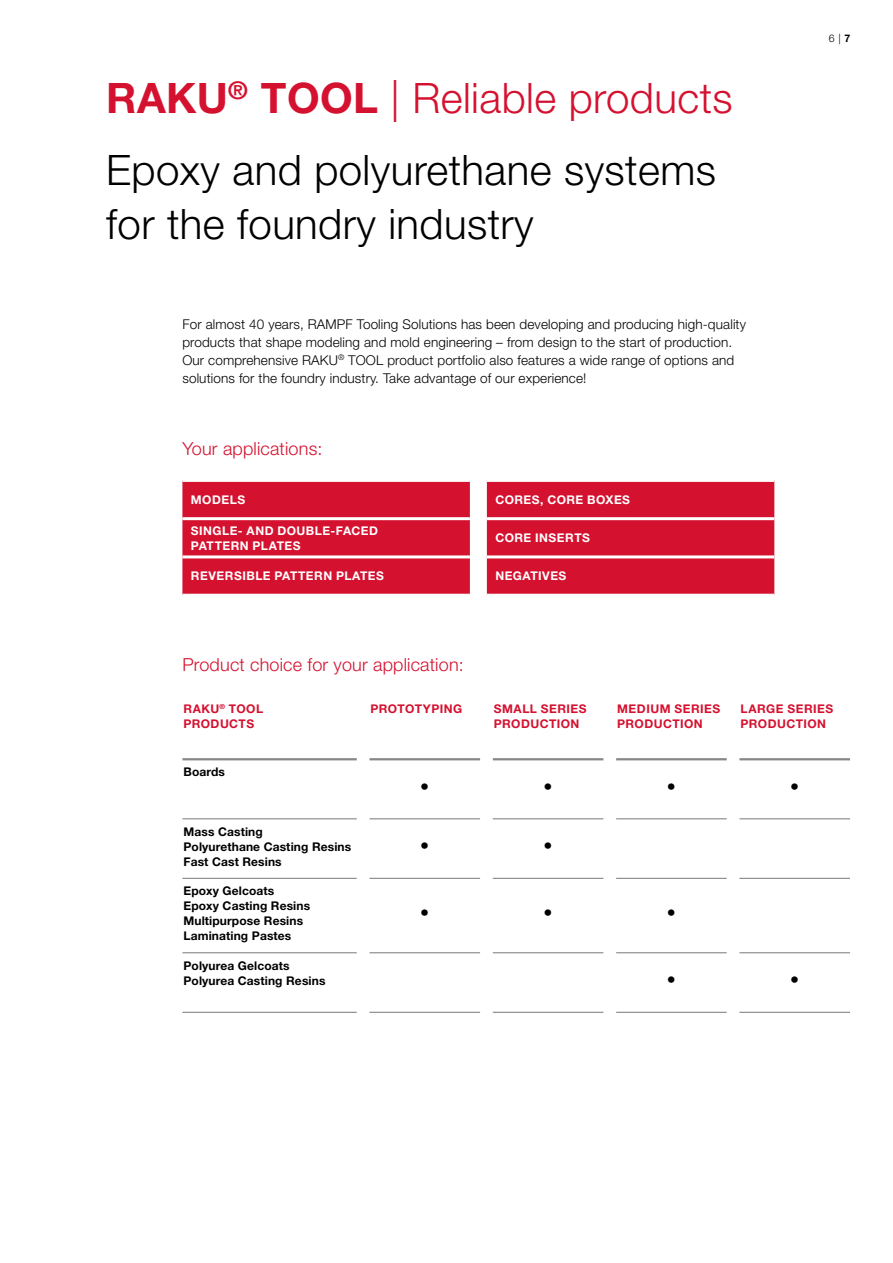
<style>
.page{position:relative;width:893px;height:1263px;background:#fff}
.page>*{position:absolute;margin:0;border:0;box-sizing:border-box;transform-origin:0 0}
.t1{font:300 42px/54px "Helvetica Neue LT Std";letter-spacing:.01em;color:#000}
.t2{font:300 42px "Helvetica Neue LT Std";letter-spacing:.01em;color:#d51130}
.t3{font:300 18px "Helvetica Neue LT Std";letter-spacing:.01em;color:#d51130}
.t4{font:700 18px "Helvetica Neue LT Std";color:#000}
.t5{font:300 13.5px/18px "Helvetica Neue LT Std";letter-spacing:.01em;color:#000}
.t6{font:700 12px/15px "Helvetica Neue LT Std";letter-spacing:.01em;color:#000}
.t7{font:700 12px/15px "Helvetica Neue LT Std";letter-spacing:.04em;color:#fff}
.t8{font:700 12px/15px "Helvetica Neue LT Std";letter-spacing:.04em;color:#d51130}
.t9{font:300 10.5px "Helvetica Neue LT Std";color:#000}
.s1{font-weight:700}
</style>
<div class="page">
<div style="left:182px;top:480px;width:592px;height:115px;background:#d51130"></div>
<hr style="left:182px;top:479px;width:288px;height:3px;background:#fff">
<hr style="left:182px;top:517px;width:288px;height:3px;background:#fff">
<hr style="left:182px;top:555px;width:288px;height:3px;background:#fff">
<hr style="left:182px;top:594px;width:288px;height:3px;background:#fff">
<hr style="left:487px;top:479px;width:287px;height:3px;background:#fff">
<hr style="left:487px;top:517px;width:287px;height:3px;background:#fff">
<hr style="left:487px;top:555px;width:287px;height:3px;background:#fff">
<hr style="left:487px;top:594px;width:287px;height:3px;background:#fff">
<hr style="left:182px;top:818px;width:175px;height:1px;background:#878787">
<hr style="left:182px;top:878px;width:175px;height:1px;background:#878787">
<hr style="left:182px;top:952px;width:175px;height:1px;background:#878787">
<hr style="left:182px;top:1012px;width:175px;height:1px;background:#878787">
<hr style="left:369px;top:818px;width:111px;height:1px;background:#878787">
<hr style="left:493px;top:818px;width:110px;height:1px;background:#878787">
<hr style="left:369px;top:878px;width:111px;height:1px;background:#878787">
<hr style="left:493px;top:878px;width:110px;height:1px;background:#878787">
<hr style="left:369px;top:952px;width:111px;height:1px;background:#878787">
<hr style="left:493px;top:952px;width:110px;height:1px;background:#878787">
<hr style="left:369px;top:1012px;width:111px;height:1px;background:#878787">
<hr style="left:493px;top:1012px;width:110px;height:1px;background:#878787">
<hr style="left:616px;top:818px;width:111px;height:1px;background:#878787">
<hr style="left:616px;top:878px;width:111px;height:1px;background:#878787">
<hr style="left:616px;top:952px;width:111px;height:1px;background:#878787">
<hr style="left:616px;top:1012px;width:111px;height:1px;background:#878787">
<hr style="left:739px;top:818px;width:111px;height:1px;background:#878787">
<hr style="left:739px;top:878px;width:111px;height:1px;background:#878787">
<hr style="left:739px;top:952px;width:111px;height:1px;background:#878787">
<hr style="left:739px;top:1012px;width:111px;height:1px;background:#878787">
<hr style="left:182px;top:758px;width:175px;height:2px;background:#878787">
<hr style="left:369px;top:758px;width:111px;height:2px;background:#878787">
<hr style="left:493px;top:758px;width:110px;height:2px;background:#878787">
<hr style="left:616px;top:758px;width:111px;height:2px;background:#878787">
<hr style="left:739px;top:758px;width:111px;height:2px;background:#878787">
<h1 class="t2" style="left:106px;top:72px;width:628px"><span class="s1">RAKU</span><sup>®</sup> <span class="s1">TOOL</span> | Reliable products</h1>
<h1 class="t1" style="left:106px;top:142px;width:611px">Epoxy and polyurethane systems for the foundry industry</h1>
<p class="t5" style="left:182px;top:314px;width:565px">For almost 40 years, RAMPF Tooling Solutions has been developing and producing high-quality products that shape modeling and mold engineering – from design to the start of production.<br>Our comprehensive RAKU<sup>®</sup> TOOL product portfolio also features a wide range of options and solutions for the foundry industry. Take advantage of our experience!</p>
<h2 class="t3" style="left:182px;top:437px;width:142px">Your applications:</h2>
<p class="t7" style="left:191px;top:492px;width:56px">MODELS</p>
<p class="t7" style="left:495px;top:492px;width:136px">CORES, CORE BOXES</p>
<p class="t7" style="left:191px;top:522px;width:189px">SINGLE- AND DOUBLE-FACED<br>PATTERN PLATES</p>
<p class="t7" style="left:495px;top:530px;width:96px">CORE INSERTS</p>
<p class="t7" style="left:191px;top:568px;width:194px">REVERSIBLE PATTERN PLATES</p>
<p class="t7" style="left:495px;top:568px;width:73px">NEGATIVES</p>
<p class="t9" style="left:829px;top:31px;width:23px">6 | <span class="s1">7</span></p>
<h2 class="t3" style="left:182px;top:653px;width:283px">Product choice for your application:</h2>
<p class="t8" style="left:183px;top:700px;width:81px">RAKU<sup>®</sup> TOOL<br>PRODUCTS</p>
<p class="t8" style="left:371px;top:700px;width:93px">PROTOTYPING</p>
<p class="t8" style="left:494px;top:700px;width:94px">SMALL SERIES<br>PRODUCTION</p>
<p class="t8" style="left:617px;top:700px;width:105px">MEDIUM SERIES<br>PRODUCTION</p>
<p class="t8" style="left:741px;top:700px;width:94px">LARGE SERIES<br>PRODUCTION</p>
<p class="t6" style="left:184px;top:764px;width:43px">Boards</p>
<p class="t6" style="left:183px;top:824px;width:169px">Mass Casting<br>Polyurethane Casting Resins<br>Fast Cast Resins</p>
<p class="t6" style="left:183px;top:883px;width:128px">Epoxy Gelcoats<br>Epoxy Casting Resins<br>Multipurpose Resins<br>Laminating Pastes</p>
<p class="t6" style="left:183px;top:958px;width:143px">Polyurea Gelcoats<br>Polyurea Casting Resins</p>
<h2 class="t4" style="left:420px;top:775px;width:11px">•</h2>
<h2 class="t4" style="left:544px;top:775px;width:11px">•</h2>
<h2 class="t4" style="left:667px;top:775px;width:11px">•</h2>
<h2 class="t4" style="left:790px;top:775px;width:11px">•</h2>
<h2 class="t4" style="left:420px;top:834px;width:11px">•</h2>
<h2 class="t4" style="left:544px;top:834px;width:11px">•</h2>
<h2 class="t4" style="left:420px;top:901px;width:11px">•</h2>
<h2 class="t4" style="left:544px;top:901px;width:11px">•</h2>
<h2 class="t4" style="left:667px;top:901px;width:11px">•</h2>
<h2 class="t4" style="left:667px;top:968px;width:11px">•</h2>
<h2 class="t4" style="left:790px;top:968px;width:11px">•</h2>
</div>
